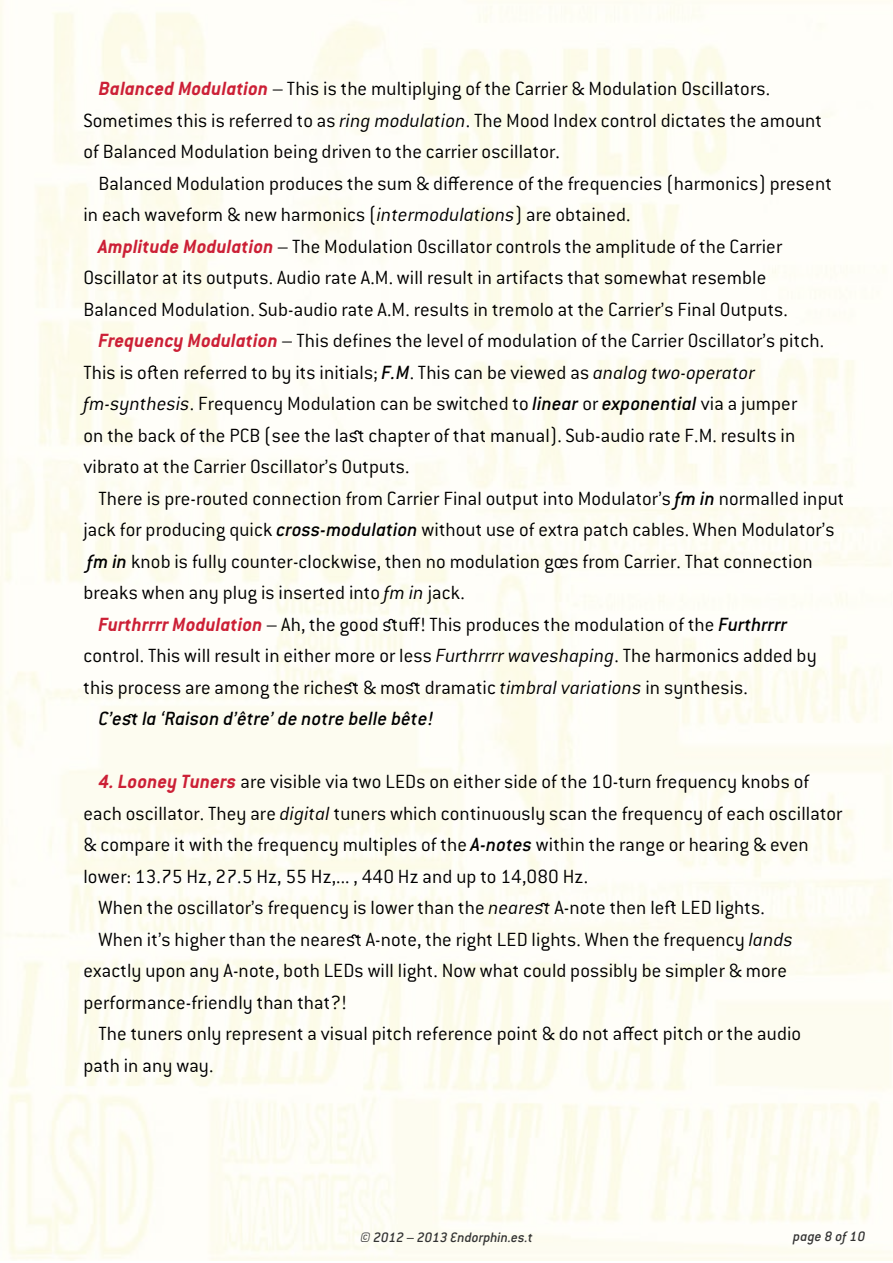
<style>
.page{position:relative;width:893px;height:1263px;background:#fff}
.page>*{position:absolute;margin:0;border:0;box-sizing:border-box;transform-origin:0 0}
.t1{font:300 21px/31.5px "Conduit ITC";letter-spacing:.005em;color:#000}
.t2{font:italic 500 21px "Conduit ITC";letter-spacing:.005em;color:#000}
.t3{font:italic 500 15px "Conduit ITC";color:#333}
.s1{font-weight:700;font-style:italic;color:#cc2036}
.s2{font-style:italic}
.s3{font-weight:500;font-style:italic}
</style>
<div class="page">
<svg style="left:388px;top:619px;width:6px;height:3px"></svg>
<svg style="left:349px;top:682px;width:6px;height:3px"></svg>
<svg style="left:411px;top:682px;width:5px;height:4px"></svg>
<svg style="left:128px;top:714px;width:6px;height:3px"></svg>
<svg style="left:540px;top:903px;width:6px;height:3px"></svg>
<svg style="left:351px;top:934px;width:6px;height:3px"></svg>
<svg style="left:354px;top:430px;width:6px;height:4px"></svg>
<p class="t1" style="left:83px;top:73px;width:740px;text-indent:15px"><span class="s1">Balanced Modulation</span> – This is the multiplying of the Carrier &amp; Modulation Oscillators.<br>Sometimes this is referred to as <span class="s2">ring modulation</span>. The Mood Index control dictates the amount of Balanced Modulation being driven to the carrier oscillator.</p>
<p class="t1" style="left:99px;top:167px;width:735px">Balanced Modulation produces the sum &amp; di~erence of the frequencies (harmonics) present</p>
<p class="t1" style="left:83px;top:199px;width:549px">in each waveform &amp; new harmonics (<span class="s2">intermodulations</span>) are obtained.</p>
<p class="t1" style="left:99px;top:230px;width:685px"><span class="s1">Amplitude Modulation</span> – The Modulation Oscillator controls the amplitude of the Carrier</p>
<p class="t1" style="left:83px;top:262px;width:684px">Oscillator at its outputs. Audio rate A.M. will result in artifacts that somewhat resemble</p>
<p class="t1" style="left:83px;top:293px;width:706px">Balanced Modulation. Sub-audio rate A.M. results in tremolo at the Carrier’s Final Outputs.</p>
<p class="t1" style="left:99px;top:325px;width:727px"><span class="s1">Frequency Modulation</span> – This defines the level of modulation of the Carrier Oscillator’s pitch.</p>
<p class="t1" style="left:83px;top:356px;width:673px">This is often referred to by its initials; <span class="s3">F.M</span>. This can be viewed as <span class="s2">analog two-operator</span></p>
<p class="t1" style="left:83px;top:388px;width:715px"><span class="s2">fm-synthesis</span>. Frequency Modulation can be switched to <span class="s3">linear</span> or <span class="s3">exponential</span> via a jumper</p>
<p class="t1" style="left:83px;top:419px;width:713px">on the back of the PCB (see the last chapter of that manual). Sub-audio rate F.M. results in</p>
<p class="t1" style="left:83px;top:451px;width:328px">vibrato at the Carrier Oscillator’s Outputs.</p>
<p class="t1" style="left:99px;top:482px;width:747px">There is pre-routed connection from Carrier Final output into Modulator’s <span class="s3">fm in</span> normalled input</p>
<p class="t1" style="left:83px;top:514px;width:753px">jack for producing quick <span class="s3">cross-modulation</span> without use of extra patch cables. When Modulator’s</p>
<p class="t1" style="left:87px;top:545px;width:727px"><span class="s3">fm in</span> knob is fully counter-clockwise, then no modulation gœs from Carrier. That connection</p>
<p class="t1" style="left:83px;top:577px;width:383px">breaks when any plug is inserted into <span class="s2">fm in</span> jack.</p>
<p class="t1" style="left:99px;top:608px;width:690px"><span class="s1">Furthrrrr Modulation</span> – Ah, the good stu~! This produces the modulation of the <span class="s3">Furthrrrr</span></p>
<p class="t1" style="left:83px;top:640px;width:735px">control. This will result in either more or less <span class="s2">Furthrrrr waveshaping</span>. The harmonics added by</p>
<p class="t1" style="left:83px;top:671px;width:666px">this process are among the richest &amp; most dramatic <span class="s2">timbral variations</span> in synthesis.</p>
<p class="t2" style="left:99px;top:707px;width:336px">C’est la ‘Raison d’être’ de notre belle bête!</p>
<p class="t1" style="left:99px;top:766px;width:712px"><span class="s1">4. Looney Tuners</span> are visible via two LEDs on either side of the 10-turn frequency knobs of</p>
<p class="t1" style="left:83px;top:797px;width:761px">each oscillator. They are <span class="s2">digital</span> tuners which continuously scan the frequency of each oscillator</p>
<p class="t1" style="left:83px;top:829px;width:727px">&amp; compare it with the frequency multiples of the <span class="s3">A-notes</span> within the range or hearing &amp; even</p>
<p class="t1" style="left:83px;top:860px;width:506px">lower: 13.75 Hz, 27.5 Hz, 55 Hz,... , 440 Hz and up to 14,080 Hz.</p>
<p class="t1" style="left:99px;top:892px;width:668px">When the oscillator’s frequency is lower than the <span class="s2">nearest</span> A-note then left LED lights.</p>
<p class="t1" style="left:99px;top:923px;width:696px">When it’s higher than the nearest A-note, the right LED lights. When the frequency <span class="s2">lands</span></p>
<p class="t1" style="left:83px;top:955px;width:705px">exactly upon any A-note, both LEDs will light. Now what could possibly be simpler &amp; more</p>
<p class="t1" style="left:83px;top:986px;width:265px">performance-friendly than that?!</p>
<p class="t1" style="left:99px;top:1018px;width:704px">The tuners only represent a visual pitch reference point &amp; do not a~ect pitch or the audio</p>
<p class="t1" style="left:83px;top:1049px;width:132px">path in any way.</p>
<p class="t3" style="left:360px;top:1228px;width:174px">© 2012 – 2013 Endorphin.es.t</p>
<p class="t3" style="left:793px;top:1227px;width:74px">page 8 of 10</p>
</div>
